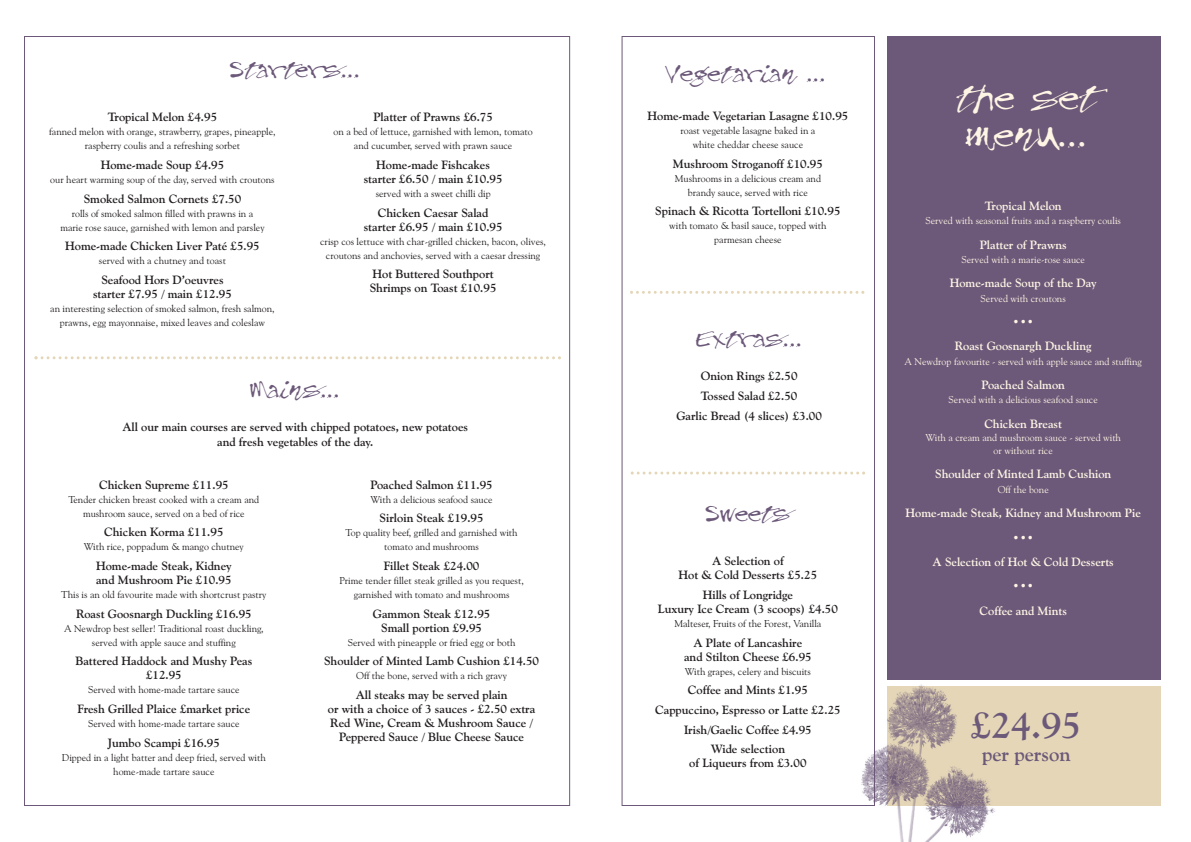
<style>
.page{position:relative;width:1191px;height:842px;background:#fff}
.page>*{position:absolute;margin:0;border:0;box-sizing:border-box;transform-origin:0 0}
.t1{font:37px/37px "Treefrog";color:#fef5e5}
.t2{font:700 37px "Goudy Old Style BT";color:#6c5979}
.t3{font:24px "Treefrog";color:#6c5979}
.t4{font:700 20px "Goudy Old Style BT";color:#6c5979}
.t5{font:700 12px/14px "Goudy Old Style BT";color:#231f20;text-align:center}
.t6{font:700 12px/24.3px "Goudy Old Style BT";color:#fef5e5;text-align:center}
.t7{font:12px "Goudy Old Style BT";color:#fef5e5}
.t8{font:10px/14px "Goudy Old Style BT";color:#231f20;text-align:center}
.t9{font:10px/13.6px "Goudy Old Style BT";color:#fef5e5;text-align:center}
</style>
<div class="page">
<div style="left:887px;top:36px;width:273px;height:644px;background:#6c5979"></div>
<div style="left:887px;top:686px;width:273px;height:120px;background:#e4d6b7"></div>
<img style="left:861px;top:671px;width:134px;height:171px">
<svg style="left:34px;top:356px;width:527px;height:3px"></svg>
<svg style="left:630px;top:291px;width:234px;height:3px"></svg>
<svg style="left:630px;top:472px;width:235px;height:3px"></svg>
<h2 class="t3" style="left:230px;top:57px;width:132px">Starters...</h2>
<p class="t5" style="left:108px;top:110px;width:111px">Tropical Melon £4.95</p>
<p class="t8" style="left:49px;top:125px;width:228px">fanned melon with orange, strawberry, grapes, pineapple, raspberry coulis and a refreshing sorbet</p>
<p class="t5" style="left:101px;top:158px;width:125px">Home-made Soup £4.95</p>
<p class="t8" style="left:50px;top:172px;width:226px">our heart warming soup of the day, served with croutons</p>
<p class="t5" style="left:84px;top:191px;width:159px">Smoked Salmon Cornets £7.50</p>
<p class="t8" style="left:60px;top:206px;width:206px">rolls of smoked salmon filled with prawns in a marie rose sauce, garnished with lemon and parsley</p>
<p class="t5" style="left:65px;top:239px;width:196px">Home-made Chicken Liver Paté £5.95</p>
<p class="t8" style="left:99px;top:254px;width:129px">served with a chutney and toast</p>
<p class="t5" style="left:93px;top:273px;width:140px">Seafood Hors D’oeuvres starter £7.95 / main £12.95</p>
<p class="t8" style="left:50px;top:301px;width:226px">an interesting selection of smoked salmon, fresh salmon, prawns, egg mayonnaise, mixed leaves and coleslaw</p>
<p class="t5" style="left:373px;top:110px;width:121px">Platter of Prawns £6.75</p>
<p class="t8" style="left:333px;top:125px;width:201px">on a bed of lettuce, garnished with lemon, tomato and cucumber, served with prawn sauce</p>
<p class="t5" style="left:364px;top:158px;width:140px">Home-made Fishcakes starter £6.50 / main £10.95</p>
<p class="t8" style="left:376px;top:186px;width:116px">served with a sweet chilli dip</p>
<p class="t5" style="left:364px;top:205px;width:140px">Chicken Caesar Salad starter £6.95 / main £10.95</p>
<p class="t8" style="left:320px;top:234px;width:227px">crisp cos lettuce with char-grilled chicken, bacon, olives, croutons and anchovies, served with a caesar dressing</p>
<p class="t5" style="left:370px;top:267px;width:128px;text-align:left">Hot Buttered Southport<br>Shrimps on Toast £10.95</p>
<h2 class="t3" style="left:250px;top:377px;width:91px">Mains...</h2>
<p class="t5" style="left:122px;top:419px;width:347px;line-height:15px">All our main courses are served with chipped potatoes, new potatoes and fresh vegetables of the day.</p>
<p class="t5" style="left:99px;top:477px;width:131px">Chicken Supreme £11.95</p>
<p class="t8" style="left:68px;top:492px;width:192px">Tender chicken breast cooked with a cream and mushroom sauce, served on a bed of rice</p>
<p class="t5" style="left:104px;top:525px;width:121px">Chicken Korma £11.95</p>
<p class="t8" style="left:84px;top:540px;width:161px">With rice, poppadum &amp; mango chutney</p>
<p class="t5" style="left:96px;top:559px;width:137px;text-align:left">Home-made Steak, Kidney and Mushroom Pie £10.95</p>
<p class="t8" style="left:61px;top:587px;width:207px">This is an old favourite made with shortcrust pastry</p>
<p class="t5" style="left:76px;top:606px;width:177px">Roast Goosnargh Duckling £16.95</p>
<p class="t8" style="left:64px;top:621px;width:201px">A Newdrop best seller! Traditional roast duckling, served with apple sauce and stuffing</p>
<p class="t5" style="left:75px;top:654px;width:178px">Battered Haddock and Mushy Peas £12.95</p>
<p class="t8" style="left:88px;top:683px;width:153px">Served with home-made tartare sauce</p>
<p class="t5" style="left:77px;top:702px;width:174px">Fresh Grilled Plaice £market price</p>
<p class="t8" style="left:88px;top:716px;width:153px">Served with home-made tartare sauce</p>
<p class="t5" style="left:108px;top:735px;width:114px">Jumbo Scampi £16.95</p>
<p class="t8" style="left:62px;top:750px;width:205px">Dipped in a light batter and deep fried, served with home-made tartare sauce</p>
<p class="t5" style="left:370px;top:477px;width:124px">Poached Salmon £11.95</p>
<p class="t8" style="left:370px;top:492px;width:124px">With a delicious seafood sauce</p>
<p class="t5" style="left:380px;top:511px;width:105px">Sirloin Steak £19.95</p>
<p class="t8" style="left:346px;top:526px;width:173px">Top quality beef, grilled and garnished with tomato and mushrooms</p>
<p class="t5" style="left:384px;top:559px;width:97px">Fillet Steak £24.00</p>
<p class="t8" style="left:339px;top:573px;width:186px">Prime tender fillet steak grilled as you request, garnished with tomato and mushrooms</p>
<p class="t5" style="left:373px;top:606px;width:119px">Gammon Steak £12.95<br>Small portion £9.95</p>
<p class="t8" style="left:348px;top:635px;width:169px">Served with pineapple or fried egg or both</p>
<p class="t5" style="left:324px;top:654px;width:216px">Shoulder of Minted Lamb Cushion £14.50</p>
<p class="t8" style="left:356px;top:669px;width:152px">Off the bone, served with a rich gravy</p>
<p class="t5" style="left:328px;top:688px;width:209px">All steaks may be served plain<br>or with a choice of 3 sauces - £2.50 extra Red Wine, Cream &amp; Mushroom Sauce / Peppered Sauce / Blue Cheese Sauce</p>
<h2 class="t3" style="left:665px;top:60px;width:162px">Vegetarian ...</h2>
<p class="t5" style="left:647px;top:109px;width:202px">Home-made Vegetarian Lasagne £10.95</p>
<p class="t8" style="left:680px;top:124px;width:137px">roast vegetable lasagne baked in a white cheddar cheese sauce</p>
<p class="t5" style="left:673px;top:156px;width:152px">Mushroom Stroganoff £10.95</p>
<p class="t8" style="left:674px;top:171px;width:148px">Mushrooms in a delicious cream and brandy sauce, served with rice</p>
<p class="t5" style="left:655px;top:204px;width:187px">Spinach &amp; Ricotta Tortelloni £10.95</p>
<p class="t8" style="left:669px;top:219px;width:159px">with tomato &amp; basil sauce, topped with parmesan cheese</p>
<h2 class="t3" style="left:695px;top:325px;width:108px">Extras...</h2>
<p class="t5" style="left:676px;top:366px;width:147px;line-height:20.1px">Onion Rings £2.50<br>Tossed Salad £2.50<br>Garlic Bread (4 slices) £3.00</p>
<h2 class="t3" style="left:705px;top:500px;width:86px">Sweets</h2>
<p class="t5" style="left:678px;top:554px;width:140px">A Selection of<br>Hot &amp; Cold Desserts £5.25</p>
<p class="t5" style="left:658px;top:588px;width:181px">Hills of Longridge<br>Luxury Ice Cream (3 scoops) £4.50</p>
<p class="t8" style="left:674px;top:616px;width:149px">Malteser, Fruits of the Forest, Vanilla</p>
<p class="t5" style="left:684px;top:635px;width:129px">A Plate of Lancashire and Stilton Cheese £6.95</p>
<p class="t8" style="left:685px;top:664px;width:128px">With grapes, celery and biscuits</p>
<p class="t5" style="left:655px;top:680px;width:187px;line-height:19.7px">Coffee and Mints £1.95<br>Cappuccino, Espresso or Latte £2.25<br>Irish/Gaelic Coffee £4.95<br>Wide selection</p>
<p class="t5" style="left:689px;top:756px;width:119px">of Liqueurs from £3.00</p>
<h1 class="t1" style="left:956px;top:82px;width:142px">the set menu...</h1>
<p class="t6" style="left:984px;top:193px;width:78px">Tropical Melon</p>
<p class="t9" style="left:925px;top:214px;width:197px">Served with seasonal fruits and a raspberry coulis</p>
<p class="t6" style="left:979px;top:232px;width:89px">Platter of Prawns</p>
<p class="t9" style="left:961px;top:253px;width:125px">Served with a marie-rose sauce</p>
<p class="t6" style="left:949px;top:271px;width:148px">Home-made Soup of the Day</p>
<p class="t9" style="left:980px;top:291px;width:87px">Served with croutons</p>
<p class="t7" style="left:1012px;top:315px;width:23px">•••</p>
<p class="t6" style="left:954px;top:334px;width:138px">Roast Goosnargh Duckling</p>
<p class="t9" style="left:904px;top:354px;width:239px">A Newdrop favourite - served with apple sauce and stuffing</p>
<p class="t6" style="left:981px;top:373px;width:85px">Poached Salmon</p>
<p class="t9" style="left:948px;top:393px;width:151px">Served with a delicious seafood sauce</p>
<p class="t6" style="left:984px;top:411px;width:79px">Chicken Breast</p>
<p class="t9" style="left:925px;top:430px;width:197px">With a cream and mushroom sauce - served with or without rice</p>
<p class="t6" style="left:935px;top:462px;width:178px">Shoulder of Minted Lamb Cushion</p>
<p class="t9" style="left:997px;top:483px;width:53px">Off the bone</p>
<p class="t6" style="left:905px;top:501px;width:237px">Home-made Steak, Kidney and Mushroom Pie</p>
<p class="t6" style="left:932px;top:525px;width:183px">•••<br>A Selection of Hot &amp; Cold Desserts</p>
<p class="t6" style="left:979px;top:574px;width:89px">•••<br>Coffee and Mints</p>
<h1 class="t2" style="left:971px;top:704px;width:112px">£24.95</h1>
<h3 class="t4" style="left:982px;top:742px;width:90px">per person</h3>
</div>
